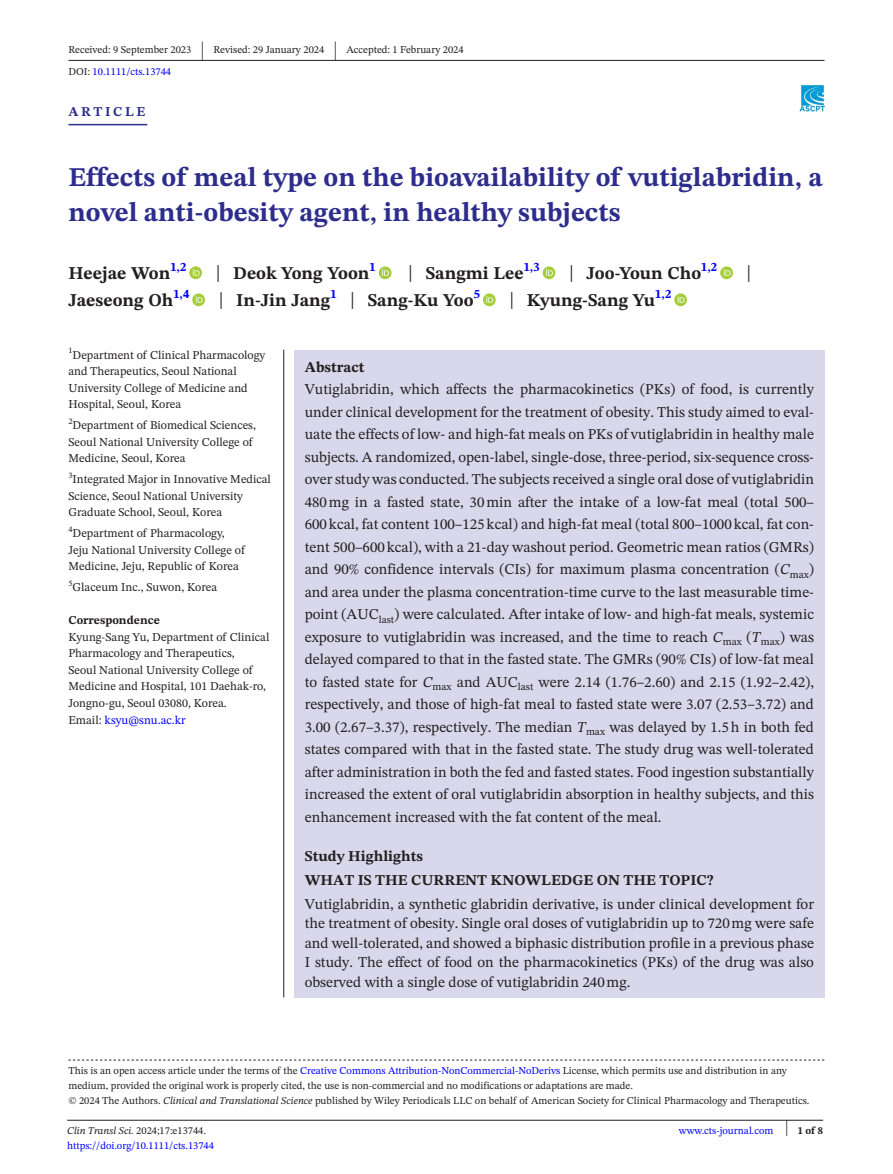
<style>
.page{position:relative;width:893px;height:1174px;background:#fff}
.page>*{position:absolute;margin:0;border:0;box-sizing:border-box;transform-origin:0 0}
.t1{font:700 27px/34.5px "STIX Two Text";color:#2c2d8c}
.t2{font:25.65px "STIX Two Text";color:#231f20;scale:.49 1}
.t3{font:23.4px "STIX Two Text";color:#231f20;scale:.77 1}
.t4{font:700 18px "STIX Two Text";color:#231f20}
.t5{font:15px/22.5px "STIX Two Text";color:#231f20;text-align:justify}
.t6{font:700 15px/24px "STIX Two Text";color:#231f20}
.t7{font:700 13.5px "STIX Two Text";letter-spacing:.2em;color:#2c2d8c}
.t8{font:12px/16.5px "STIX Two Text";color:#231f20}
.t9{font:700 12px "STIX Two Text";color:#231f20}
.t10{font:10.5px/15px "STIX Two Text";color:#231f20}
.t11{font:10.5px "STIX Two Text";color:#00f}
.t12{font:700 10.5px "STIX Two Text";color:#231f20}
.s1{color:#231f20}
.s2{font-weight:400;font-size:23.4px}
.s3{color:#00f}
.s4{font-style:italic}
.s5{font-weight:400;font-size:22.2px}
</style>
<div class="page">
<hr style="left:67px;top:1119px;width:756px;height:1px;background:#231f20">
<img style="left:799px;top:85px;width:25px;height:26px">
<hr style="left:68px;top:60px;width:756px;height:1px;background:#231f20">
<hr style="left:68px;top:124px;width:79px;height:1px;background:#2c2d8c">
<svg style="left:189px;top:266px;width:13px;height:13px"></svg>
<svg style="left:193px;top:269px;width:7px;height:7px"></svg>
<div style="left:379px;top:266px;width:12px;height:13px;background:#a5cd39;border-radius:50%"></div>
<svg style="left:382px;top:269px;width:7px;height:7px"></svg>
<div style="left:543px;top:266px;width:12px;height:13px;background:#a5cd39;border-radius:50%"></div>
<svg style="left:546px;top:269px;width:7px;height:7px"></svg>
<svg style="left:720px;top:266px;width:13px;height:13px"></svg>
<svg style="left:724px;top:269px;width:6px;height:7px"></svg>
<svg style="left:192px;top:293px;width:13px;height:13px"></svg>
<svg style="left:196px;top:296px;width:7px;height:7px"></svg>
<svg style="left:483px;top:293px;width:13px;height:13px"></svg>
<svg style="left:486px;top:296px;width:7px;height:7px"></svg>
<svg style="left:674px;top:293px;width:13px;height:13px"></svg>
<svg style="left:678px;top:296px;width:7px;height:7px"></svg>
<svg style="left:68px;top:1059px;width:756px;height:1px"></svg>
<div style="left:294px;top:350px;width:530px;height:647px;background:#d9d7eb"></div>
<hr style="left:283px;top:350px;width:1px;height:647px;background:#231f20">
<p class="t10" style="left:68px;top:42px;width:124px">Received: 9 September 2023</p>
<h2 class="t2" style="left:201px;top:32px;width:8px">|</h2>
<p class="t10" style="left:214px;top:42px;width:112px">Revised: 29 January 2024</p>
<h2 class="t2" style="left:334px;top:32px;width:8px">|</h2>
<p class="t10" style="left:346px;top:42px;width:119px">Accepted: 1 February 2024</p>
<p class="t11" style="left:68px;top:64px;width:104px"><span class="s1">DOI:</span> 10.1111/cts.13744</p>
<p class="t7" style="left:68px;top:101px;width:79px">ARTICLE</p>
<h1 class="t1" style="left:68px;top:161px;width:756px">Effects of meal type on the bioavailability of vutiglabridin, a novel anti-obesity agent, in healthy subjects</h1>
<p class="t4" style="left:68px;top:260px;width:119px">Heejae Won<sup>1,2</sup></p>
<p class="t4" style="left:216px;top:260px;width:162px"><span class="s2">|</span> Deok Yong Yoon<sup>1</sup></p>
<p class="t4" style="left:408px;top:260px;width:133px"><span class="s2">|</span> Sangmi Lee<sup>1,3</sup></p>
<p class="t4" style="left:569px;top:260px;width:150px"><span class="s2">|</span> Joo-Youn Cho<sup>1,2</sup></p>
<h3 class="t3" style="left:747px;top:257px;width:8px">|</h3>
<p class="t4" style="left:68px;top:287px;width:122px">Jaeseong Oh<sup>1,4</sup></p>
<p class="t4" style="left:219px;top:287px;width:263px"><span class="s2">|</span> In-Jin Jang<sup>1</sup> <span class="s2">|</span> Sang-Ku Yoo<sup>5</sup></p>
<p class="t4" style="left:509px;top:287px;width:163px"><span class="s2">|</span> Kyung-Sang Yu<sup>1,2</sup></p>
<p class="t8" style="left:68px;top:346px;width:198px"><sup>1</sup>Department of Clinical Pharmacology and Therapeutics, Seoul National University College of Medicine and Hospital, Seoul, Korea</p>
<p class="t8" style="left:68px;top:417px;width:189px"><sup>2</sup>Department of Biomedical Sciences,<br>Seoul National University College of<br>Medicine, Seoul, Korea</p>
<p class="t8" style="left:68px;top:471px;width:204px"><sup>3</sup>Integrated Major in Innovative Medical<br>Science, Seoul National University<br>Graduate School, Seoul, Korea</p>
<p class="t8" style="left:68px;top:525px;width:178px"><sup>4</sup>Department of Pharmacology,<br>Jeju National University College of<br>Medicine, Jeju, Republic of Korea</p>
<p class="t8" style="left:68px;top:579px;width:150px"><sup>5</sup>Glaceum Inc., Suwon, Korea</p>
<p class="t9" style="left:68px;top:612px;width:93px">Correspondence</p>
<p class="t8" style="left:68px;top:628px;width:202px">Kyung-Sang Yu, Department of Clinical Pharmacology and Therapeutics,<br>Seoul National University College of Medicine and Hospital, 101 Daehak-ro, Jongno-gu, Seoul 03080, Korea.<br>Email: <span class="s3">ksyu@snu.ac.kr</span></p>
<p class="t6" style="left:305px;top:355px;width:61px">Abstract</p>
<p class="t5" style="left:305px;top:378px;width:511px">Vutiglabridin, which affects the pharmacokinetics (PKs) of food, is currently under clinical development for the treatment of obesity. This study aimed to eval&shy;uate the effects of low- and high-fat meals on PKs of vutiglabridin in healthy male subjects. A randomized, open-label, single-dose, three-period, six-sequence cross&shy;over study was conducted. The subjects received a single oral dose of vutiglabridin 480mg in a fasted state, 30min after the intake of a low-fat meal (total 500– 600kcal, fat content 100–125kcal) and high-fat meal (total 800–1000kcal, fat con&shy;tent 500–600kcal), with a 21-day washout period. Geometric mean ratios (GMRs) and 90% confidence intervals (CIs) for maximum plasma concentration (<span class="s4">C</span><sub>max</sub>) and area under the plasma concentration-time curve to the last measurable time&shy;point (AUC<sub>last</sub>) were calculated. After intake of low- and high-fat meals, systemic exposure to vutiglabridin was increased, and the time to reach <span class="s4">C</span><sub>max</sub> (<span class="s4">T</span><sub>max</sub>) was delayed compared to that in the fasted state. The GMRs (90% CIs) of low-fat meal to fasted state for <span class="s4">C</span><sub>max</sub> and AUC<sub>last</sub> were 2.14 (1.76–2.60) and 2.15 (1.92–2.42), respectively, and those of high-fat meal to fasted state were 3.07 (2.53–3.72) and 3.00 (2.67–3.37), respectively. The median <span class="s4">T</span><sub>max</sub> was delayed by 1.5h in both fed states compared with that in the fasted state. The study drug was well-tolerated after administration in both the fed and fasted states. Food ingestion substantially increased the extent of oral vutiglabridin absorption in healthy subjects, and this enhancement increased with the fat content of the meal.</p>
<p class="t6" style="left:305px;top:844px;width:410px">Study Highlights<br>WHAT IS THE CURRENT KNOWLEDGE ON THE TOPIC?</p>
<p class="t5" style="left:305px;top:894px;width:511px;line-height:19.5px">Vutiglabridin, a synthetic glabridin derivative, is under clinical development for the treatment of obesity. Single oral doses of vutiglabridin up to 720mg were safe and well-tolerated, and showed a biphasic distribution profile in a previous phase I study. The effect of food on the pharmacokinetics (PKs) of the drug was also observed with a single dose of vutiglabridin 240mg.</p>
<p class="t10" style="left:68px;top:1063px;width:743px">This is an open access article under the terms of the <span class="s3">Creative Commons Attribution-NonCommercial-NoDerivs</span> License, which permits use and distribution in any medium, provided the original work is properly cited, the use is non-commercial and no modifications or adaptations are made.<br>© 2024 The Authors. <span class="s4">Clinical and Translational Science</span> published by Wiley Periodicals LLC on behalf of American Society for Clinical Pharmacology and Therapeutics.</p>
<p class="t10" style="left:67px;top:1123px;width:140px"><span class="s4">Clin Transl Sci.</span> 2024;17:e13744.</p>
<p class="t12" style="left:785px;top:1123px;width:39px"><span class="s5">|</span> 1 of 8</p>
<p class="t11" style="left:67px;top:1138px;width:148px">https://doi.org/10.1111/cts.13744</p>
<p class="t11" style="left:679px;top:1123px;width:96px">www.cts-journal.com</p>
</div>
